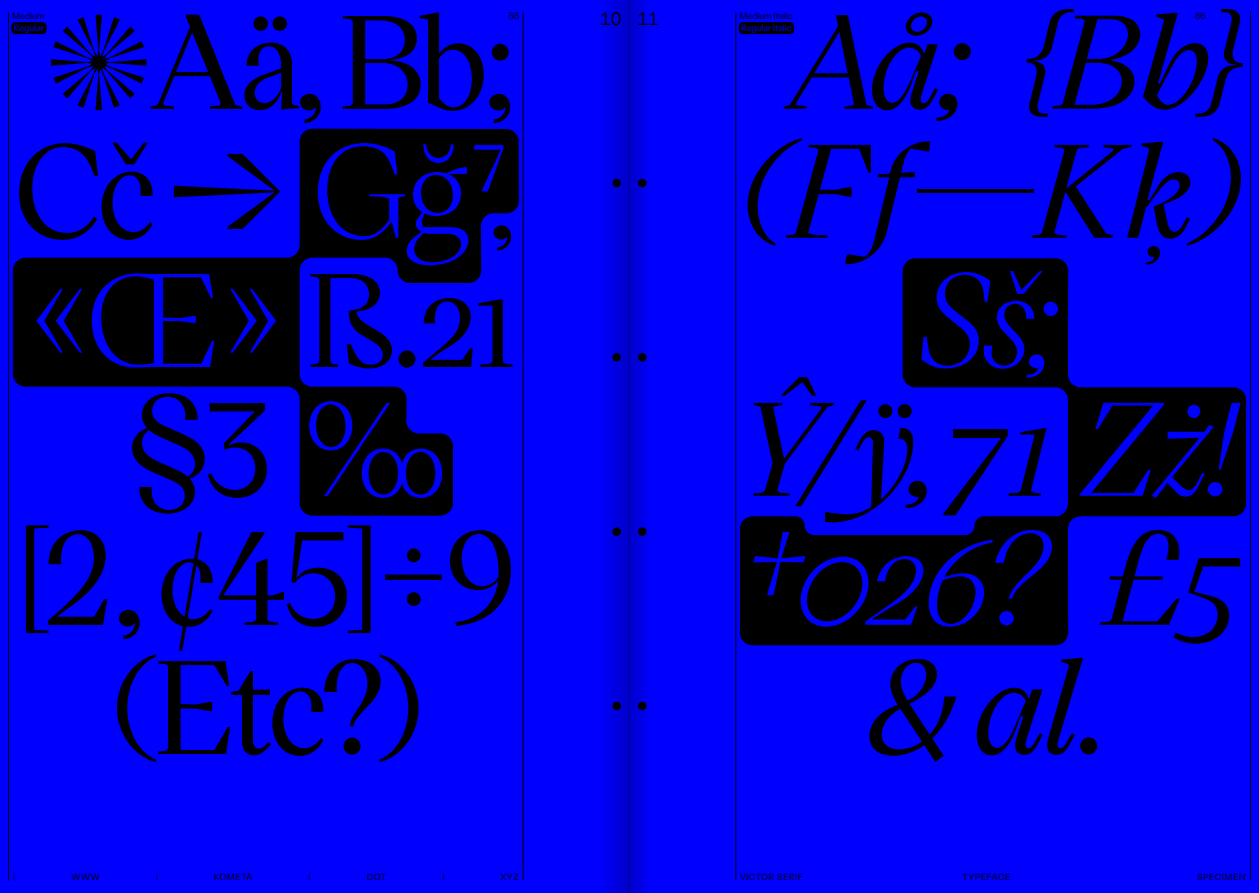
<style>
.page{position:relative;width:1259px;height:893px;background:#fff}
.page>*{position:absolute;margin:0;border:0;box-sizing:border-box;transform-origin:0 0}
.t1{font:500 129px/129px "Victor Serif";letter-spacing:-.045em;color:#000;text-align:center}
.t2{font:italic 500 129px/129px "Victor Serif";letter-spacing:.02em;color:#000;text-align:center}
.t3{font:18px "Solar Sans";color:#000}
.t4{font:9px "Solar Sans";letter-spacing:.035em;color:#000}
.t5{font:9px "Solar Sans";color:#00f}
.t6{font:9px "Solar Sans";color:#000}
.s1{font-weight:400;color:#00f}
.s2{font-weight:400}
</style>
<div class="page">
<div style="left:629px;top:0;width:630px;height:893px;background:#00f"></div>
<svg style="left:740px;top:258px;width:506px;height:387px"></svg>
<div style="left:0;top:0;width:629px;height:893px;background:#00f"></div>
<svg style="left:11px;top:22px;width:36px;height:12px"></svg>
<img style="left:605px;top:0;width:42px;height:893px">
<hr style="left:735px;top:13px;width:1px;height:867px;background:#000">
<hr style="left:1250px;top:13px;width:1px;height:867px;background:#000">
<hr style="left:523px;top:13px;width:1px;height:867px;background:#000">
<hr style="left:8px;top:13px;width:1px;height:867px;background:#000">
<div style="left:638px;top:702px;width:8px;height:8px;background:#000;border-radius:50%"></div>
<div style="left:638px;top:527px;width:8px;height:9px;background:#000;border-radius:50%"></div>
<div style="left:638px;top:353px;width:8px;height:9px;background:#000;border-radius:50%"></div>
<div style="left:638px;top:179px;width:8px;height:8px;background:#000;border-radius:50%"></div>
<div style="left:612px;top:702px;width:9px;height:8px;background:#000;border-radius:50%"></div>
<div style="left:612px;top:527px;width:9px;height:9px;background:#000;border-radius:50%"></div>
<div style="left:612px;top:353px;width:9px;height:9px;background:#000;border-radius:50%"></div>
<div style="left:612px;top:179px;width:9px;height:8px;background:#000;border-radius:50%"></div>
<svg style="left:739px;top:22px;width:55px;height:12px"></svg>
<svg style="left:13px;top:129px;width:506px;height:387px"></svg>
<h1 class="t2" style="left:738px;top:9px;width:507px">Aå; {Bb} (Ff—Kķ)</h1>
<h1 class="t2" style="left:738px;top:267px;width:503px"><span class="s1">Sš;<br></span>Ŷ/ÿ,71 <span class="s1">Zż! †026?</span> £5 &amp; al.</h1>
<h2 class="t3" style="left:600px;top:13px;width:60px">10 11</h2>
<h1 class="t1" style="left:15px;top:10px;width:503px">✺Aä,Bb;<br>Cč→ <span class="s1">Gğ7</span><span class="s2">, </span><span class="s1">«Œ»</span> ẞ.21 §3 <span class="s1">‰ </span>[2,¢45]÷9 (Etc?)</h1>
<p class="t4" style="left:12px;top:13px;width:34px">Medium</p>
<p class="t5" style="left:14px;top:25px;width:31px">Regular</p>
<p class="t4" style="left:508px;top:13px;width:12px">86</p>
<p class="t6" style="left:739px;top:13px;width:54px">Medium Italic</p>
<p class="t5" style="left:741px;top:25px;width:52px">Regular Italic</p>
<p class="t4" style="left:1194px;top:13px;width:12px">86</p>
<p class="t4" style="left:13px;top:874px;width:5px">(</p>
<p class="t4" style="left:72px;top:874px;width:30px">WWW</p>
<p class="t4" style="left:155px;top:874px;width:5px">)</p>
<p class="t4" style="left:214px;top:874px;width:40px">KOMETA</p>
<p class="t4" style="left:308px;top:874px;width:5px">(</p>
<p class="t4" style="left:367px;top:874px;width:21px">DOT</p>
<p class="t4" style="left:442px;top:874px;width:5px">)</p>
<p class="t4" style="left:500px;top:874px;width:20px">XYZ</p>
<p class="t4" style="left:740px;top:874px;width:64px">VICTOR SERIF</p>
<p class="t4" style="left:962px;top:874px;width:49px">TYPEFACE</p>
<p class="t4" style="left:1197px;top:874px;width:50px">SPECIMEN</p>
</div>
